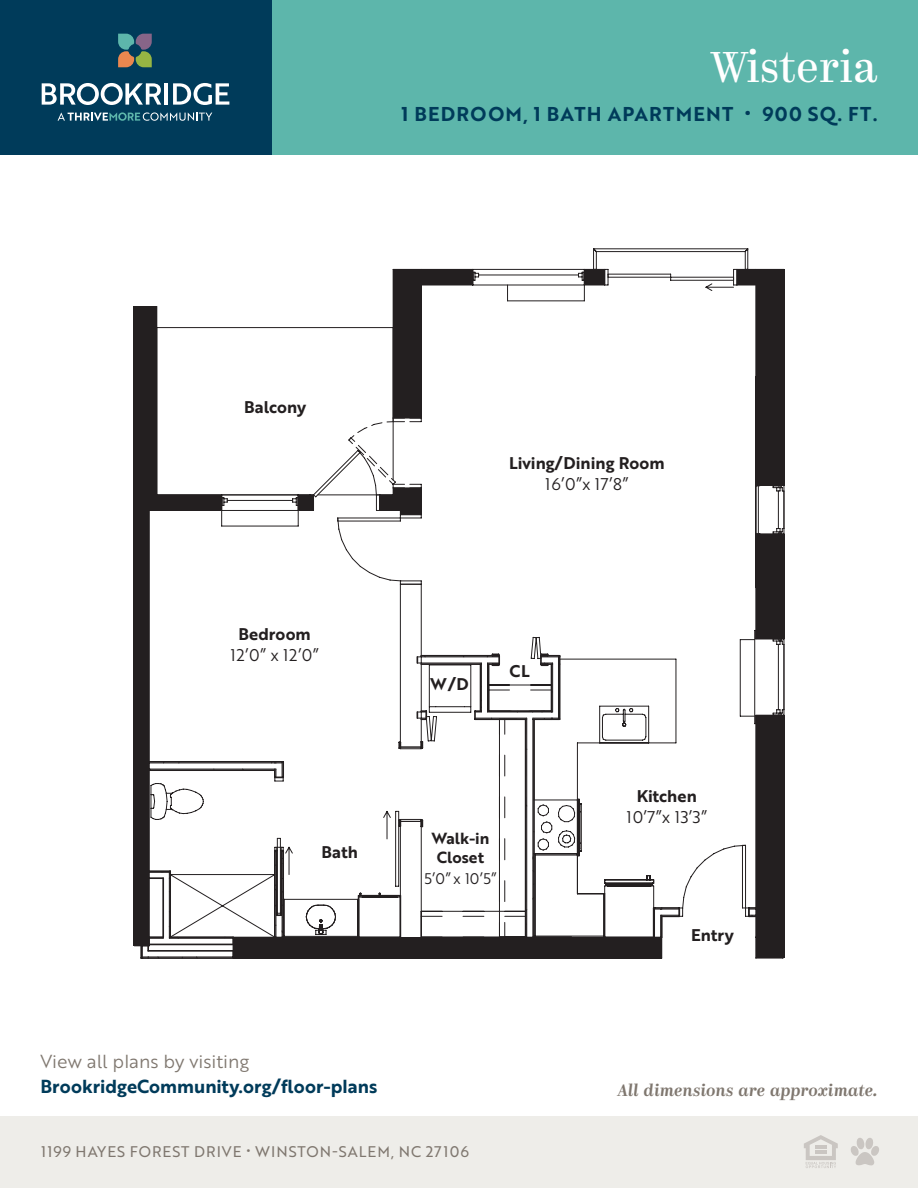
<style>
.page{position:relative;width:918px;height:1188px;background:#fff}
.page>*{position:absolute;margin:0;border:0;box-sizing:border-box;transform-origin:0 0}
.t1{font:43.5px "Kazimir";color:#fff}
.t2{font:19.5px "Brother 1816 Bold";letter-spacing:.065em;color:#003b5a}
.t3{font:18.3px/25.5px "Brother 1816 Bold";color:#003b5a}
.t4{font:16.5px/21px "Brother 1816 Bold";color:#231f20;text-align:center}
.t5{font:16.5px/21px "Brother 1816 Book";letter-spacing:.04em;color:#231f20;text-align:center}
.t6{font:italic 500 16.5px "Kazimir";color:#7f776f}
.t7{font:15.75px "Brother 1816 Bold";color:#231f20}
.t8{font:15px "Brother 1816 Regular";letter-spacing:.065em;color:#7f776f}
.t9{font:15px "Brother 1816 Book";color:#231f20}
.s1{font-family:"Brother 1816 Book"}
.s2{font-family:"Brother 1816 Bold"}
.s3{font-family:"Brother 1816 Book";color:#7f776f}
</style>
<div class="page">
<div style="left:0;top:0;width:918px;height:154px;background:#5db6ab"></div>
<div style="left:0;top:0;width:271px;height:154px;background:#003b5a"></div>
<svg style="left:42px;top:83px;width:119px;height:22px"></svg>
<hr style="left:165px;top:83px;width:3px;height:22px;background:#fff">
<svg style="left:173px;top:83px;width:56px;height:22px"></svg>
<svg style="left:118px;top:34px;width:34px;height:33px"></svg>
<svg style="left:58px;top:112px;width:154px;height:9px"></svg>
<hr style="left:755px;top:377px;width:2px;height:108px;background:#231f20">
<hr style="left:157px;top:327px;width:236px;height:1px;background:#231f20">
<hr style="left:784px;top:491px;width:1px;height:38px;background:#231f20">
<hr style="left:784px;top:644px;width:1px;height:66px;background:#231f20">
<hr style="left:473px;top:285px;width:111px;height:1px;background:#231f20">
<hr style="left:473px;top:269px;width:111px;height:1px;background:#231f20">
<hr style="left:421px;top:285px;width:52px;height:1px;background:#231f20">
<svg style="left:473px;top:269px;width:6px;height:16px"></svg>
<hr style="left:479px;top:275px;width:100px;height:1px;background:#231f20">
<hr style="left:671px;top:280px;width:63px;height:1px;background:#231f20">
<hr style="left:671px;top:277px;width:63px;height:1px;background:#231f20">
<hr style="left:608px;top:277px;width:63px;height:1px;background:#231f20">
<hr style="left:608px;top:274px;width:63px;height:1px;background:#231f20">
<hr style="left:594px;top:249px;width:154px;height:1px;background:#231f20">
<hr style="left:596px;top:251px;width:149px;height:1px;background:#231f20">
<svg style="left:705px;top:249px;width:51px;height:42px"></svg>
<svg style="left:578px;top:249px;width:31px;height:52px"></svg>
<svg style="left:507px;top:286px;width:1px;height:15px"></svg>
<hr style="left:508px;top:301px;width:76px;height:1px;background:#231f20">
<svg style="left:140px;top:417px;width:644px;height:542px"></svg>
<div style="left:133px;top:495px;width:16px;height:451px;background:#231f20"></div>
<div style="left:133px;top:307px;width:24px;height:192px;background:#231f20"></div>
<div style="left:393px;top:269px;width:28px;height:149px;background:#231f20"></div>
<div style="left:756px;top:283px;width:29px;height:202px;background:#231f20"></div>
<div style="left:756px;top:715px;width:29px;height:243px;background:#231f20"></div>
<div style="left:756px;top:534px;width:29px;height:105px;background:#231f20"></div>
<div style="left:137px;top:495px;width:85px;height:16px;background:#231f20"></div>
<div style="left:233px;top:937px;width:428px;height:22px;background:#231f20"></div>
<div style="left:394px;top:269px;width:79px;height:16px;background:#231f20"></div>
<div style="left:584px;top:269px;width:21px;height:16px;background:#231f20"></div>
<div style="left:737px;top:269px;width:48px;height:16px;background:#231f20"></div>
<div style="left:298px;top:495px;width:15px;height:16px;background:#231f20"></div>
<div style="left:379px;top:495px;width:42px;height:16px;background:#231f20"></div>
<div style="left:393px;top:488px;width:28px;height:16px;background:#231f20"></div>
<div style="left:400px;top:499px;width:21px;height:15px;background:#231f20"></div>
<div style="left:0;top:1117px;width:918px;height:71px;background:#eeede9"></div>
<svg style="left:804px;top:1135px;width:34px;height:33px"></svg>
<svg style="left:851px;top:1138px;width:28px;height:28px"></svg>
<p class="t1" style="left:712px;top:40px;width:167px">Wisteria</p>
<p class="t2" style="left:401px;top:99px;width:478px">1 BEDROOM, 1 BATH APARTMENT • 900 SQ. FT.</p>
<p class="t4" style="left:244px;top:396px;width:64px">Balcony</p>
<p class="t4" style="left:509px;top:452px;width:157px">Living/Dining Room<br><span class="s1">16’0”x 17’8”</span></p>
<p class="t5" style="left:230px;top:623px;width:90px"><span class="s2">Bedroom<br></span>12’0” x 12’0”</p>
<p class="t4" style="left:322px;top:841px;width:38px">Bath</p>
<p class="t4" style="left:430px;top:673px;width:40px">W/D</p>
<p class="t4" style="left:509px;top:660px;width:22px">CL</p>
<p class="t7" style="left:432px;top:827px;width:59px">Walk-in</p>
<p class="t7" style="left:437px;top:845px;width:49px">Closet</p>
<p class="t9" style="left:424px;top:868px;width:74px">5’0” x 10’5”</p>
<p class="t3" style="left:40px;top:1048px;width:338px"><span class="s3">View all plans by visiting<br></span>BrookridgeCommunity.org/floor-plans</p>
<p class="t5" style="left:627px;top:785px;width:82px"><span class="s2">Kitchen<br></span>10’7”x 13’3”</p>
<p class="t4" style="left:691px;top:924px;width:44px">Entry</p>
<p class="t6" style="left:618px;top:1080px;width:262px">All dimensions are approximate.</p>
<p class="t8" style="left:41px;top:1140px;width:429px">1199 HAYES FOREST DRIVE • WINSTON-SALEM, NC 27106</p>
</div>
